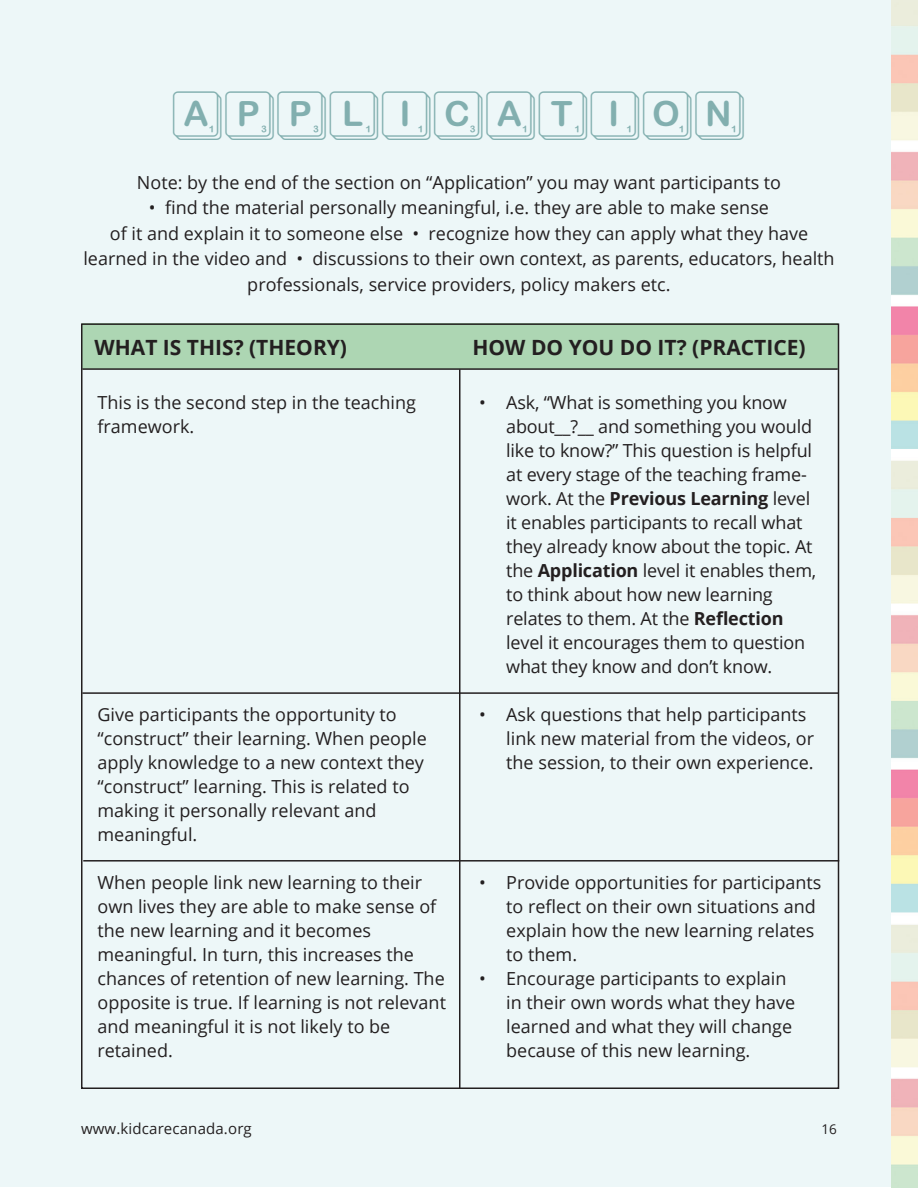
<style>
.page{position:relative;width:918px;height:1188px;background:#fff}
.page>*{position:absolute;margin:0;border:0;box-sizing:border-box;transform-origin:0 0}
.t1{font:48px "Scramble";color:#82afaf}
.t2{font:700 21px "Open Sans";color:#231f20}
.t3{font:18px/24px "Open Sans";color:#231f20}
.t4{font:15px "Open Sans";letter-spacing:.01em;color:#231f20}
.t5{font:13.5px "Open Sans";color:#231f20}
.s1{font-weight:700}
</style>
<div class="page">
<div style="left:1px;top:1px;width:916px;height:1186px;background:#edf7f8"></div>
<img style="left:891px;top:0;width:27px;height:1188px">
<div style="left:82px;top:323px;width:756px;height:46px;background:#add6b3"></div>
<hr style="left:82px;top:692px;width:756px;height:2px;background:#231f20">
<hr style="left:82px;top:368px;width:756px;height:2px;background:#231f20">
<hr style="left:459px;top:369px;width:1px;height:720px;background:#231f20">
<hr style="left:83px;top:860px;width:756px;height:2px;background:#231f20">
<h1 class="t1" style="left:172px;top:93px;width:576px">APPLICATION</h1>
<p class="t3" style="left:137px;top:170px;width:646px">Note: by the end of the section on “Application” you may want participants to</p>
<p class="t3" style="left:83px;top:194px;width:753px;line-height:25.5px;text-align:center">• find the material personally meaningful, i.e. they are able to make sense<br>of it and explain it to someone else • recognize how they can apply what they have learned in the video and • discussions to their own context, as parents, educators, health professionals, service providers, policy makers etc.</p>
<p class="t2" style="left:94px;top:332px;width:254px">WHAT IS THIS? (THEORY)</p>
<p class="t2" style="left:472px;top:332px;width:335px">HOW DO YOU DO IT? (PRACTICE)</p>
<p class="t3" style="left:98px;top:390px;width:320px">This is the second step in the teaching framework.</p>
<p class="t3" style="left:98px;top:702px;width:331px">Give participants the opportunity to “construct” their learning. When people apply knowledge to a new context they “construct” learning. This is related to making it personally relevant and meaningful.</p>
<p class="t3" style="left:98px;top:870px;width:350px">When people link new learning to their own lives they are able to make sense of the new learning and it becomes meaningful. In turn, this increases the chances of retention of new learning. The opposite is true. If learning is not relevant and meaningful it is not likely to be retained.</p>
<p class="t3" style="left:506px;top:390px;width:312px;text-indent:-27px">• Ask, “What is something you know about__?__ and something you would like to know?” This question is helpful at every stage of the teaching frame&shy;work. At the <span class="s1">Previous Learning</span> level it enables participants to recall what they already know about the topic. At the <span class="s1">Application</span> level it enables them, to think about how new learning relates to them. At the <span class="s1">Reflection </span>level it encourages them to question what they know and don’t know.</p>
<p class="t3" style="left:506px;top:702px;width:309px;text-indent:-27px">• Ask questions that help participants link new material from the videos, or the session, to their own experience.</p>
<p class="t3" style="left:506px;top:870px;width:317px;text-indent:-27px">• Provide opportunities for participants to reflect on their own situations and explain how the new learning relates to them.</p>
<p class="t3" style="left:506px;top:966px;width:291px;text-indent:-27px">• Encourage participants to explain in their own words what they have learned and what they will change because of this new learning.</p>
<p class="t4" style="left:81px;top:1118px;width:172px">www.kidcarecanada.org</p>
<p class="t5" style="left:821px;top:1120px;width:17px">16</p>
</div>
